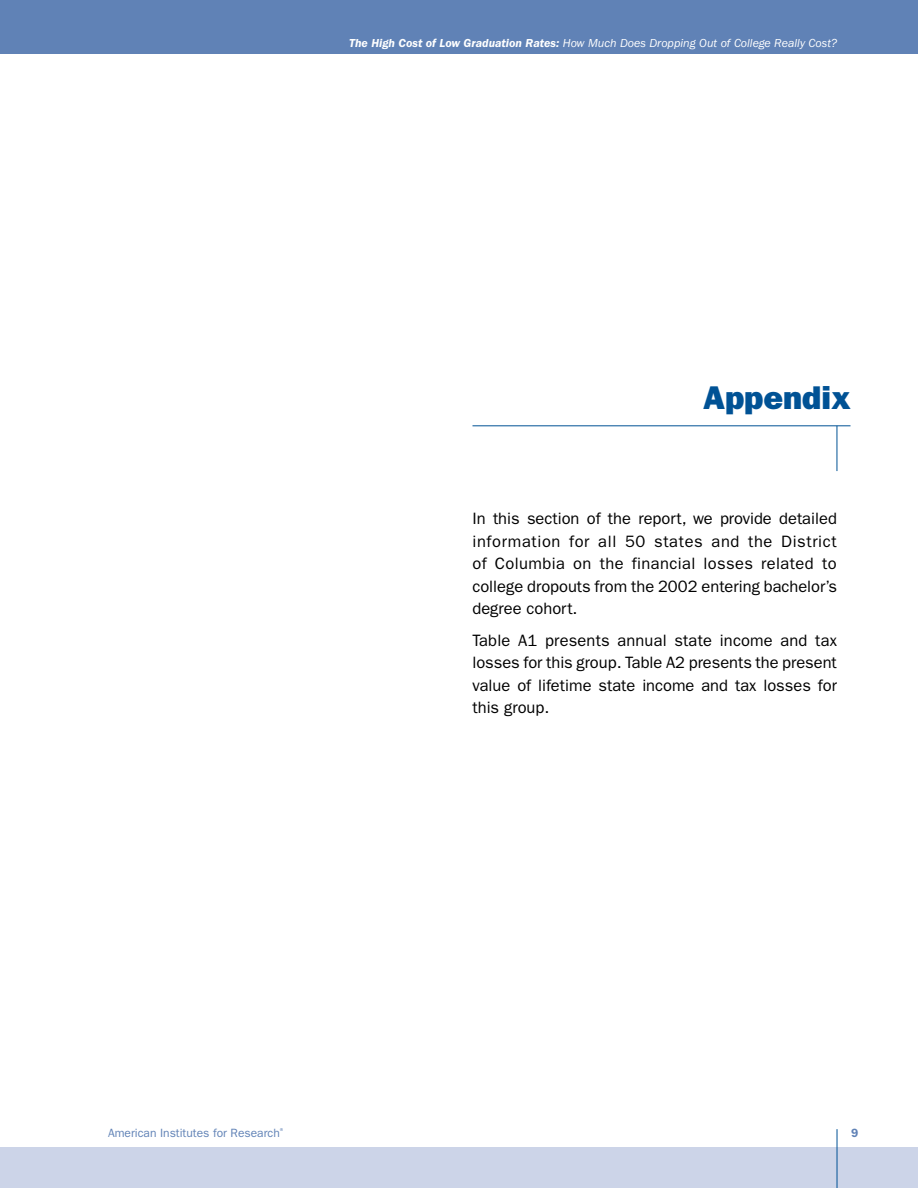
<style>
.page{position:relative;width:918px;height:1188px;background:#fff}
.page>*{position:absolute;margin:0;border:0;box-sizing:border-box;transform-origin:0 0}
.t1{font:33px "ITC Franklin Gothic Std Hvy";color:#005295}
.t2{font:16.5px/22.5px "ITC Franklin Gothic Std";color:#000;text-align:justify}
.t3{font:italic 12px "ITC Franklin Gothic Std";color:#fff}
.t4{font:12px "ITC Franklin Gothic Std";color:#6082b6}
.t5{font:600 12px "ITC Franklin Gothic Std";color:#6082b6}
.s1{font-weight:600}
</style>
<div class="page">
<div style="left:0;top:1147px;width:918px;height:41px;background:#ccd4e8"></div>
<hr style="left:837px;top:1129px;width:1px;height:59px;background:#005295">
<div style="left:0;top:0;width:918px;height:54px;background:#6082b6"></div>
<hr style="left:837px;top:426px;width:1px;height:45px;background:#005295">
<hr style="left:472px;top:426px;width:378px;height:1px;background:#005295">
<p class="t3" style="left:349px;top:36px;width:489px"><span class="s1">The High Cost of Low Graduation Rates:</span> How Much Does Dropping Out of College Really Cost?</p>
<h1 class="t1" style="left:703px;top:378px;width:149px">Appendix</h1>
<p class="t2" style="left:472px;top:508px;width:366px">In this section of the report, we provide detailed information for all 50 states and the District of Columbia on the financial losses related to college dropouts from the 2002 entering bachelor’s degree cohort.</p>
<p class="t2" style="left:472px;top:629px;width:366px">Table A1 presents annual state income and tax losses for this group. Table A2 presents the present value of lifetime state income and tax losses for this group.</p>
<p class="t4" style="left:108px;top:1126px;width:179px">American Institutes for Research<sup>®</sup></p>
<p class="t5" style="left:851px;top:1126px;width:9px">9</p>
</div>
